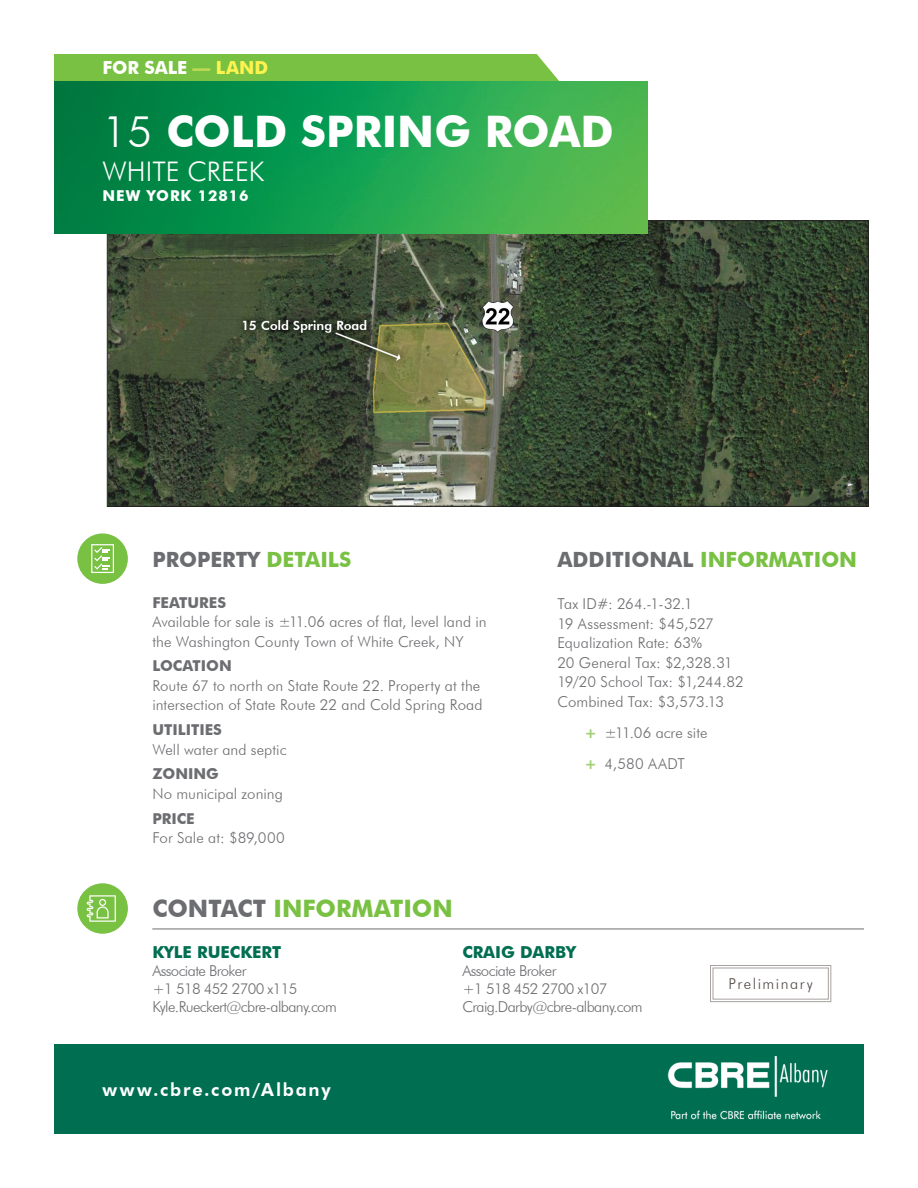
<style>
.page{position:relative;width:918px;height:1188px;background:#fff}
.page>*{position:absolute;margin:0;border:0;box-sizing:border-box;transform-origin:0 0}
.Header_Address{font:700 43.5px "Futura BT";color:#fff}
.Header_Town{font:300 27px "Futura BT";color:#fff}
.Contact_Us{font:700 24px "Futura BT";color:#79c142}
.Heading{font:700 21px "Futura BT";color:#79c142}
.Heading-2{font:700 21px "Futura BT";color:#6c6d70}
.t1{font:800 18px "Futura BT";letter-spacing:.105em;color:#fff}
.t2{font:700 18px "Futura BT";color:#fff}
.Broker_Name{font:700 16.5px "Futura BT";color:#006e51}
.Text{font:300 15px/19.5px "Futura BT";letter-spacing:.005em;color:#6c6d70}
.Broker_Contact_Info{font:300 15px "Futura BT";letter-spacing:-.04em;color:#6c6d70}
.Sub-Heading{font:700 15px "Futura BT";color:#6c6d70}
.Header_State_Zip{font:700 15px "Futura BT";letter-spacing:.06em;color:#fff}
.t3{font:300 15px "Futura BT";letter-spacing:.1em;color:#524a47}
.s1{color:#bed856}
.s2{color:#fff34f}
.s3{font-weight:300}
.s4{color:#79c142}
.s5{color:#6c6d70}
.s6{font-weight:700;color:#a1d076}
</style>
<div class="page">
<img style="left:109px;top:222px;width:758px;height:283px">
<img style="left:54px;top:81px;width:593px;height:152px">
<hr style="left:152px;top:929px;width:712px;height:1px;background:#6c6d70">
<div style="left:77px;top:883px;width:51px;height:51px;background:#79c142;border-radius:50%"></div>
<svg style="left:87px;top:895px;width:29px;height:27px"></svg>
<div style="left:54px;top:1044px;width:810px;height:90px;background:#006e51"></div>
<div style="left:54px;top:54px;width:505px;height:27px;background:#79c142"></div>
<div style="left:77px;top:533px;width:51px;height:51px;background:#79c142;border-radius:50%"></div>
<svg style="left:91px;top:544px;width:23px;height:29px"></svg>
<img style="left:667px;top:1056px;width:161px;height:64px">
<svg style="left:710px;top:965px;width:121px;height:37px"></svg>
<div style="left:713px;top:968px;width:116px;height:31px;border:1px solid #a7a2a0"></div>
<p class="t2" style="left:103px;top:57px;width:167px">FOR SALE <span class="s1">—</span> <span class="s2">LAND</span></p>
<p class="Header_Address" style="left:103px;top:105px;width:513px"><span class="s3">15</span> COLD SPRING ROAD</p>
<p class="Header_Town" style="left:103px;top:155px;width:163px">WHITE CREEK</p>
<p class="Header_State_Zip" style="left:103px;top:186px;width:147px">NEW YORK 12816</p>
<p class="Heading-2" style="left:152px;top:547px;width:200px">PROPERTY <span class="s4">DETAILS</span></p>
<p class="Sub-Heading" style="left:152px;top:593px;width:75px">FEATURES</p>
<p class="Text" style="left:152px;top:612px;width:336px">Available for sale is ±11.06 acres of flat, level land in the Washington County Town of White Creek, NY</p>
<p class="Sub-Heading" style="left:152px;top:657px;width:81px">LOCATION</p>
<p class="Text" style="left:152px;top:676px;width:332px">Route 67 to north on State Route 22. Property at the intersection of State Route 22 and Cold Spring Road</p>
<p class="Sub-Heading" style="left:152px;top:721px;width:71px">UTILITIES</p>
<p class="Text" style="left:152px;top:739px;width:136px">Well water and septic</p>
<p class="Sub-Heading" style="left:152px;top:765px;width:68px">ZONING</p>
<p class="Text" style="left:152px;top:784px;width:132px">No municipal zoning</p>
<p class="Sub-Heading" style="left:152px;top:809px;width:44px">PRICE</p>
<p class="Text" style="left:152px;top:828px;width:134px">For Sale at: $89,000</p>
<p class="Heading" style="left:557px;top:547px;width:301px"><span class="s5">ADDITIONAL</span> INFORMATION</p>
<p class="Text" style="left:557px;top:594px;width:188px">Tax ID#: 264.-1-32.1<br>19 Assessment: $45,527<br>Equalization Rate: 63%<br>20 General Tax: $2,328.31<br>19/20 School Tax: $1,244.82<br>Combined Tax: $3,573.13</p>
<p class="Text" style="left:584px;top:723px;width:125px"><span class="s6">+</span> ±11.06 acre site</p>
<p class="Text" style="left:584px;top:754px;width:102px"><span class="s6">+</span> 4,580 AADT</p>
<p class="Contact_Us" style="left:152px;top:894px;width:302px"><span class="s5">CONTACT</span> INFORMATION</p>
<p class="Broker_Name" style="left:152px;top:942px;width:131px">KYLE RUECKERT</p>
<p class="Broker_Contact_Info" style="left:152px;top:961px;width:96px">Associate Broker</p>
<p class="Broker_Contact_Info" style="left:152px;top:979px;width:147px">+1 518 452 2700 x115</p>
<p class="Broker_Contact_Info" style="left:152px;top:997px;width:186px">Kyle.Rueckert@cbre-albany.com</p>
<p class="Broker_Name" style="left:462px;top:942px;width:115px">CRAIG DARBY</p>
<p class="Broker_Contact_Info" style="left:462px;top:961px;width:96px">Associate Broker</p>
<p class="Broker_Contact_Info" style="left:462px;top:979px;width:147px">+1 518 452 2700 x107</p>
<p class="Broker_Contact_Info" style="left:462px;top:997px;width:182px">Craig.Darby@cbre-albany.com</p>
<p class="t1" style="left:103px;top:1079px;width:230px">www.cbre.com/Albany</p>
<p class="t3" style="left:729px;top:975px;width:86px">Preliminary</p>
</div>
